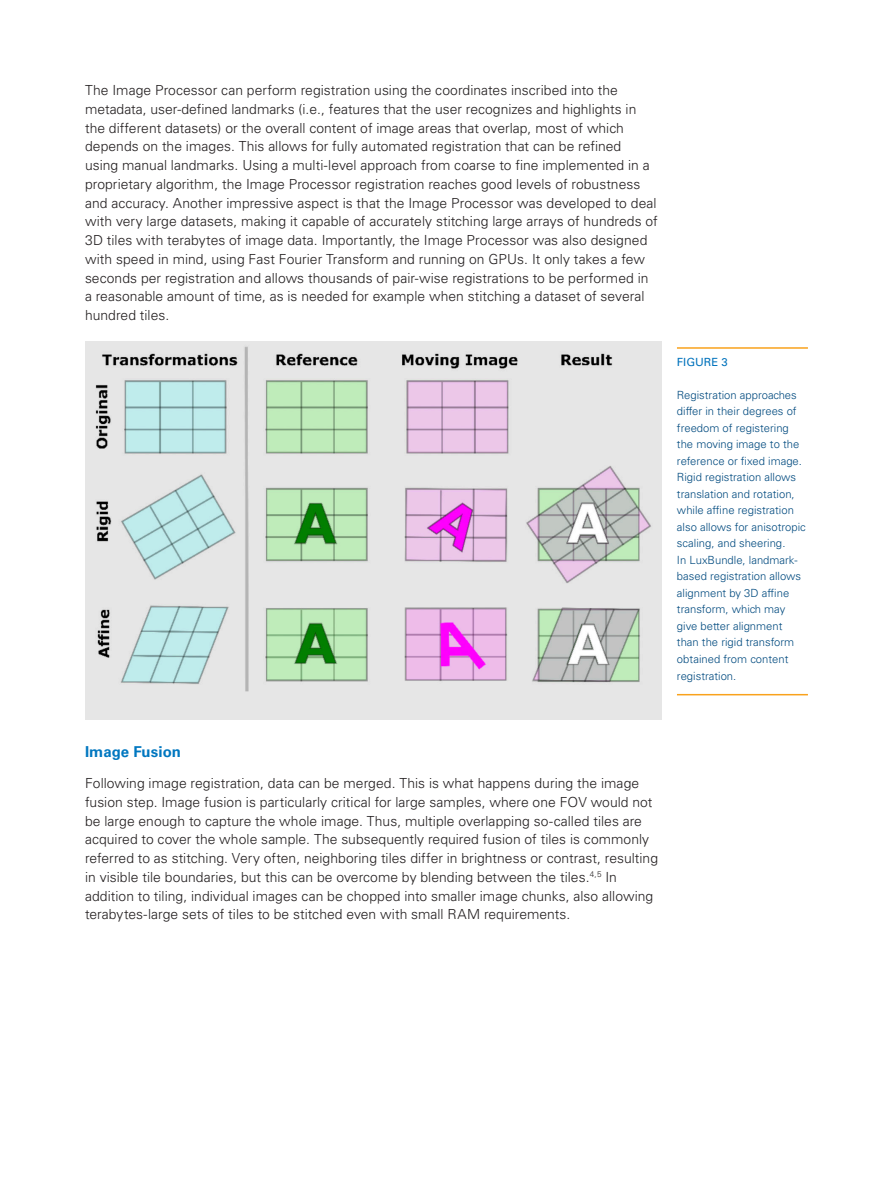
<style>
.page{position:relative;width:893px;height:1187px;background:#fff}
.page>*{position:absolute;margin:0;border:0;box-sizing:border-box;transform-origin:0 0}
.t1{font:700 15px "Univers LT Std";letter-spacing:.005em;color:#0077c0}
.t2{font:300 13.8px/18.8px "Univers LT Std";color:#231f20}
.t3{font:300 11.25px/16.5px "Univers LT Std";color:#004a7f}
.t4{font:11.25px "Univers LT Std";color:#0072bc}
</style>
<div class="page">
<img style="left:85px;top:341px;width:576px;height:378px">
<hr style="left:677px;top:347px;width:131px;height:2px;background:#f9a21c">
<hr style="left:677px;top:694px;width:131px;height:1px;background:#f9a21c">
<p class="t2" style="left:85px;top:81px;width:574px">The Image Processor can perform registration using the coordinates inscribed into the metadata, user-defined landmarks (i.e., features that the user recognizes and highlights in the different datasets) or the overall content of image areas that overlap, most of which depends on the images. This allows for fully automated registration that can be refined using manual landmarks. Using a multi-level approach from coarse to fine implemented in a proprietary algorithm, the Image Processor registration reaches good levels of robustness and accuracy. Another impressive aspect is that the Image Processor was developed to deal with very large datasets, making it capable of accurately stitching large arrays of hundreds of 3D tiles with terabytes of image data. Importantly, the Image Processor was also designed with speed in mind, using Fast Fourier Transform and running on GPUs. It only takes a few seconds per registration and allows thousands of pair-wise registrations to be performed in a reasonable amount of time, as is needed for example when stitching a dataset of several hundred tiles.</p>
<p class="t4" style="left:677px;top:355px;width:52px">FIGURE 3</p>
<p class="t3" style="left:677px;top:386px;width:130px">Registration approaches differ in their degrees of freedom of registering the moving image to the reference or fixed image.<br>Rigid registration allows translation and rotation, while affine registration also allows for anisotropic scaling, and sheering.<br>In LuxBundle, landmark&shy;based registration allows alignment by 3D affine transform, which may give better alignment than the rigid transform obtained from content registration.</p>
<p class="t1" style="left:85px;top:742px;width:98px">Image Fusion</p>
<p class="t2" style="left:85px;top:773px;width:575px">Following image registration, data can be merged. This is what happens during the image fusion step. Image fusion is particularly critical for large samples, where one FOV would not be large enough to capture the whole image. Thus, multiple overlapping so-called tiles are acquired to cover the whole sample. The subsequently required fusion of tiles is commonly referred to as stitching. Very often, neighboring tiles differ in brightness or contrast, resulting in visible tile boundaries, but this can be overcome by blending between the tiles.<sup>4,5</sup> In addition to tiling, individual images can be chopped into smaller image chunks, also allowing terabytes-large sets of tiles to be stitched even with small RAM requirements.</p>
</div>
